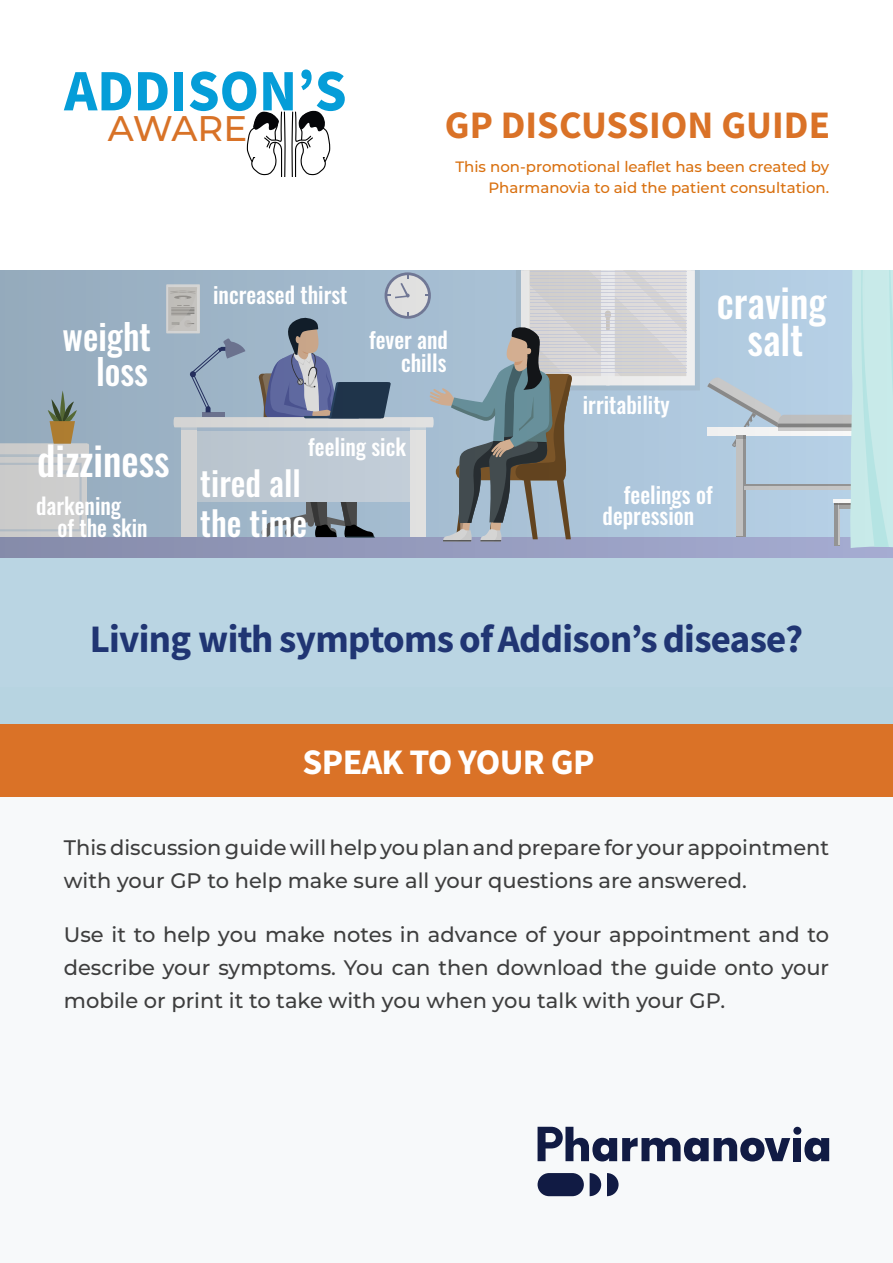
<style>
.page{position:relative;width:893px;height:1263px;background:#fff}
.page>*{position:absolute;margin:0;border:0;box-sizing:border-box;transform-origin:0 0}
.t1{font:700 58.8px "Source Sans Pro";color:#059dd8}
.t2{font:500 40.2px/36.6px "Oswald";color:#fff;text-align:center;scale:.96 1}
.t3{font:39px "Source Sans Variable";letter-spacing:-.02em;color:#203573}
.t4{font:39px "Source Sans Variable";color:#da7227}
.t5{font:36px "Source Sans Variable";letter-spacing:-.02em;color:#fff}
.t6{font:500 35.85px/35.2px "Oswald";color:#fff;text-align:right;scale:.96 1}
.t7{font:500 35.55px "Montserrat";letter-spacing:-.02em;color:#d87227}
.t8{font:500 34.2px/39.5px "Oswald";color:#fff;scale:.96 1}
.t9{font:500 22.8px/23px "Oswald";color:#fff;scale:.96 1}
.t10{font:500 21px/33px "Montserrat";color:#3e3e3e}
.t11{font:500 15px/21px "Montserrat";color:#d9700f;text-align:right}
</style>
<div class="page">
<div style="left:0;top:687px;width:893px;height:576px;background:#f7f9fa"></div>
<div style="left:0;top:551px;width:893px;height:174px;background:#bad5e3"></div>
<div style="left:0;top:724px;width:893px;height:72px;background:#da7227"></div>
<svg style="left:0;top:270px;width:893px;height:287px;background:#a6b7c6"></svg>
<svg style="left:246px;top:110px;width:85px;height:67px"></svg>
<div style="left:793px;top:1138px;width:8px;height:23px;background:#111b44"></div>
<div style="left:793px;top:1127px;width:8px;height:8px;background:#111b44;border-radius:50%"></div>
<div style="left:538px;top:1173px;width:46px;height:23px;background:#111b44;border-radius:12px"></div>
<svg style="left:590px;top:1173px;width:11px;height:23px"></svg>
<svg style="left:607px;top:1173px;width:12px;height:23px"></svg>
<svg style="left:538px;top:1127px;width:252px;height:34px"></svg>
<svg style="left:804px;top:1138px;width:25px;height:23px"></svg>
<h1 class="t1" style="left:64px;top:51px;width:284px">ADDISON’S</h1>
<h3 class="t7" style="left:108px;top:103px;width:141px">AWARE</h3>
<h3 class="t4" style="left:445px;top:101px;width:387px">GP DISCUSSION GUIDE</h3>
<p class="t11" style="left:455px;top:155px;width:375px">This non-promotional leaflet has been created by<br>Pharmanovia to aid the patient consultation.</p>
<h3 class="t6" style="left:63px;top:321px;width:94px">weight loss</h3>
<h2 class="t2" style="left:37px;top:444px;width:140px">dizziness</h2>
<p class="t9" style="left:57px;top:495px;width:95px;line-height:22.5px;text-indent:-21px">darkening<br>of the skin</p>
<p class="t9" style="left:213px;top:285px;width:141px">increased thirst</p>
<h2 class="t2" style="left:717px;top:287px;width:116px">craving salt</h2>
<p class="t9" style="left:369px;top:329px;width:84px;text-align:right">fever and chills</p>
<p class="t9" style="left:308px;top:436px;width:103px">feeling sick</p>
<h3 class="t8" style="left:200px;top:466px;width:113px">tired all the time</h3>
<p class="t9" style="left:583px;top:395px;width:92px">irritability</p>
<p class="t9" style="left:603px;top:485px;width:116px;line-height:21.5px;text-indent:21px">feelings of depression</p>
<h3 class="t3" style="left:90px;top:616px;width:715px">Living with symptoms of Addison’s disease?</h3>
<h3 class="t5" style="left:303px;top:740px;width:293px">SPEAK TO YOUR GP</h3>
<p class="t10" style="left:64px;top:830px;width:767px">This discussion guide will help you plan and prepare for your appointment with your GP to help make sure all your questions are answered.</p>
<p class="t10" style="left:64px;top:917px;width:767px;text-align:justify">Use it to help you make notes in advance of your appointment and to describe your symptoms. You can then download the guide onto your mobile or print it to take with you when you talk with your GP.</p>
</div>
